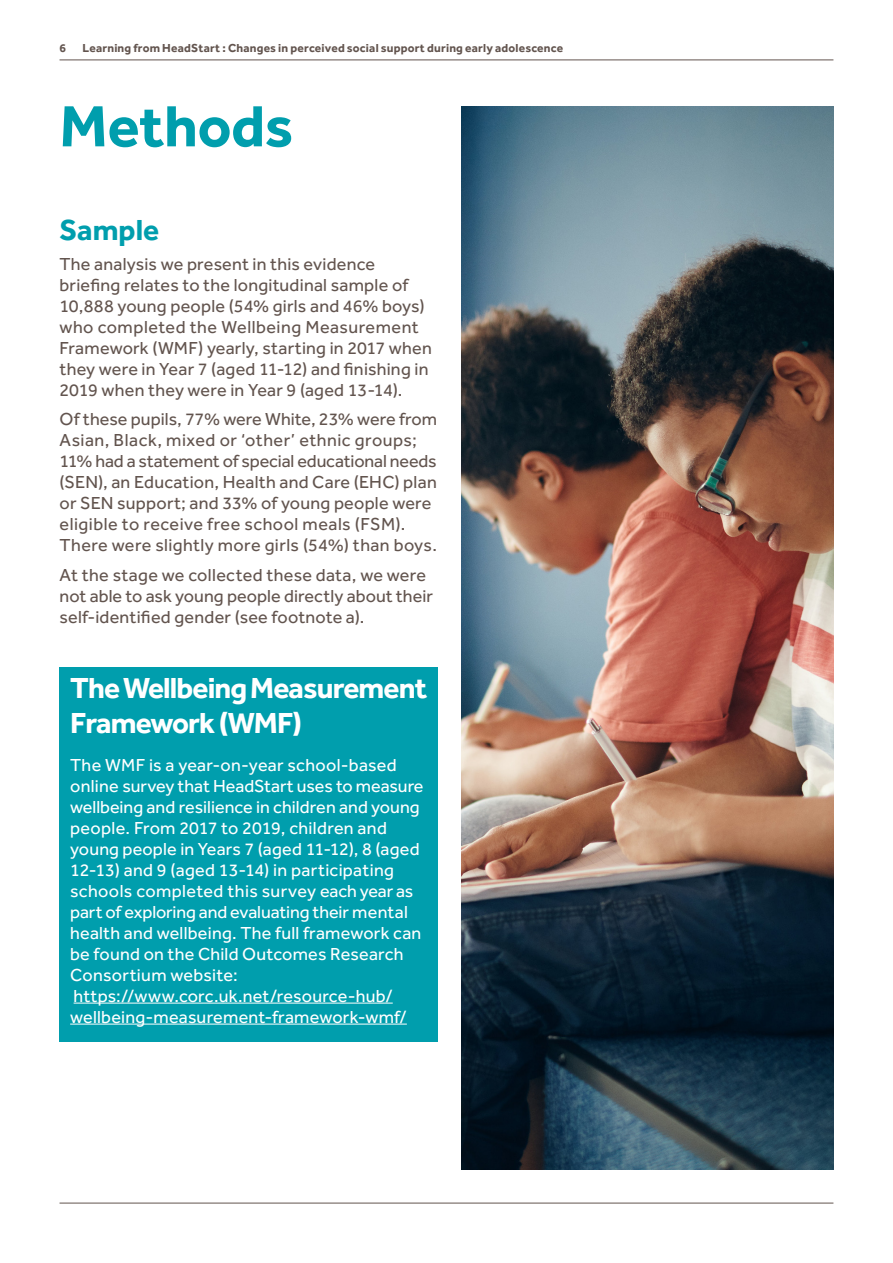
<style>
.page{position:relative;width:893px;height:1263px;background:#fff}
.page>*{position:absolute;margin:0;border:0;box-sizing:border-box;transform-origin:0 0}
.Section_heading__col{font:700 60px "Effra";letter-spacing:-.005em;color:#009ead}
.Bullet_point_style{font:700 30px/34.5px "Effra";letter-spacing:-.03em;color:#fff}
.Section_Intro{font:700 30px "Effra";color:#009ead}
.Body_copy{font:18px/21px "Effra";letter-spacing:.015em;color:#62544e}
.Body_copy-2{font:18px/21px "Effra";letter-spacing:.01em;color:#fff}
.t1{font:700 12px "Effra";letter-spacing:.02em;color:#62544e}
</style>
<div class="page">
<hr style="left:60px;top:60px;width:773px;height:1px;background:#62544e">
<hr style="left:60px;top:1203px;width:773px;height:1px;background:#62544e">
<div style="left:60px;top:668px;width:378px;height:374px;background:#009ead"></div>
<hr style="left:74px;top:1003px;width:319px;height:1px;background:#fff">
<hr style="left:70px;top:1024px;width:337px;height:1px;background:#fff">
<img style="left:461px;top:106px;width:372px;height:1063px">
<p class="t1" style="left:60px;top:41px;width:8px">6</p>
<p class="t1" style="left:82px;top:41px;width:482px">Learning from HeadStart : Changes in perceived social support during early adolescence</p>
<p class="Section_heading__col" style="left:60px;top:90px;width:235px">Methods</p>
<p class="Section_Intro" style="left:60px;top:212px;width:101px">Sample</p>
<p class="Body_copy" style="left:60px;top:253px;width:374px">The analysis we present in this evidence briefing relates to the longitudinal sample of 10,888 young people (54% girls and 46% boys) who completed the Wellbeing Measurement Framework (WMF) yearly, starting in 2017 when they were in Year 7 (aged 11-12) and finishing in 2019 when they were in Year 9 (aged 13-14).</p>
<p class="Body_copy" style="left:60px;top:408px;width:379px">Of these pupils, 77% were White, 23% were from Asian, Black, mixed or ‘other’ ethnic groups; 11% had a statement of special educational needs (SEN), an Education, Health and Care (EHC) plan or SEN support; and 33% of young people were eligible to receive free school meals (FSM).<br>There were slightly more girls (54%) than boys.</p>
<p class="Body_copy" style="left:60px;top:564px;width:375px">At the stage we collected these data, we were not able to ask young people directly about their self-identified gender (see footnote a).</p>
<p class="Bullet_point_style" style="left:70px;top:670px;width:359px">The Wellbeing Measurement<br>Framework (WMF)</p>
<p class="Body_copy-2" style="left:70px;top:754px;width:355px">The WMF is a year-on-year school-based online survey that HeadStart uses to measure wellbeing and resilience in children and young people. From 2017 to 2019, children and young people in Years 7 (aged 11-12), 8 (aged 12-13) and 9 (aged 13-14) in participating schools completed this survey each year as part of exploring and evaluating their mental health and wellbeing. The full framework can be found on the Child Outcomes Research Consortium website: https://www.corc.uk.net/resource-hub/ wellbeing-measurement-framework-wmf/</p>
</div>
